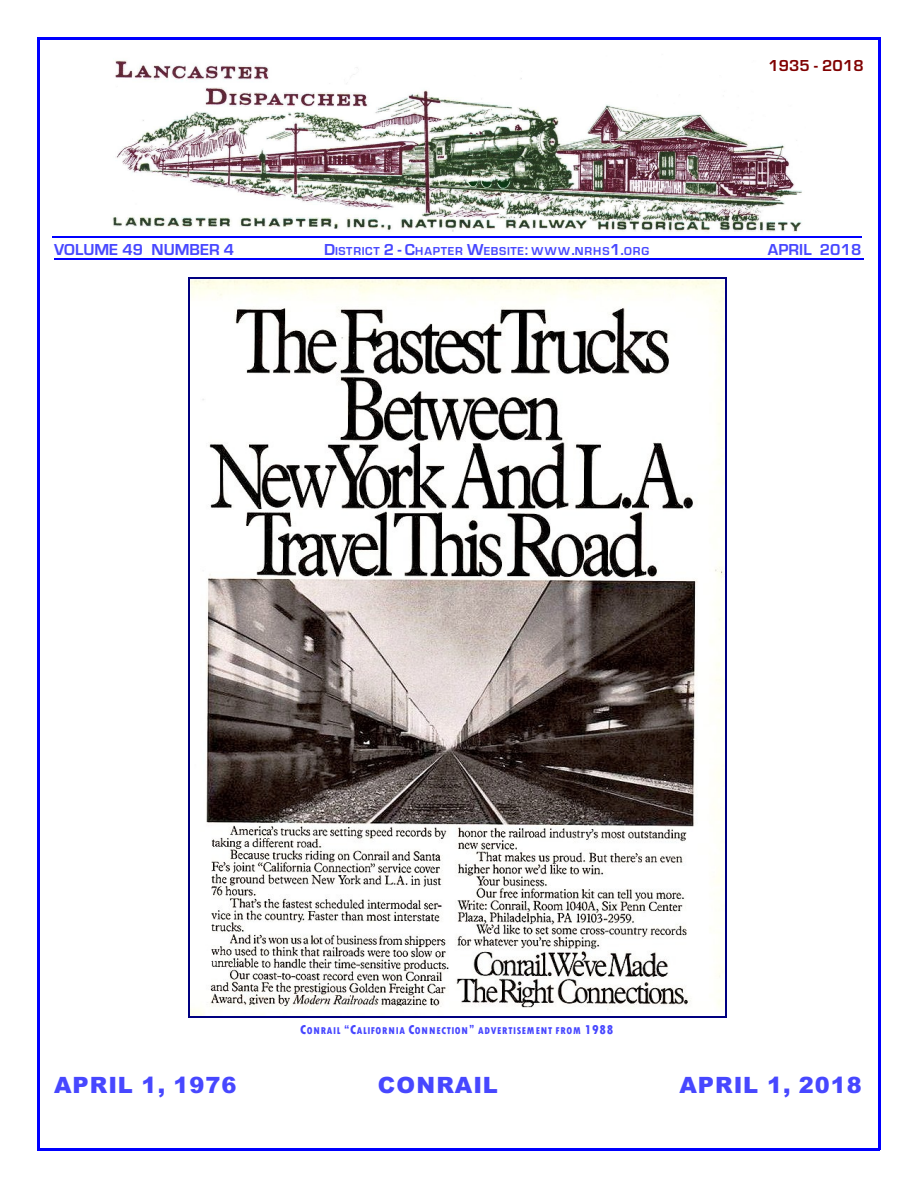
<style>
.page{position:relative;width:918px;height:1188px;background:#fff}
.page>*{position:absolute;margin:0;border:0;box-sizing:border-box;transform-origin:0 0}
.t1{font:900 22.5px "Arial";letter-spacing:.045em;color:#4747ff}
.t2{font:700 16.5px "Eurostile";color:#4747ff}
.t3{font:700 16.5px "Eurostile";color:#800000}
.t4{font:700 12px "Eurostile";letter-spacing:.07em;color:#4747ff}
.t5{font:800 condensed 10.5px "Tw Cen";letter-spacing:.07em;color:#4747ff}
.s1{font-size:16.5px}
.s2{font-size:13.5px}
</style>
<div class="page">
<hr style="left:38px;top:38px;width:2px;height:1112px;background:#00f">
<hr style="left:878px;top:38px;width:2px;height:1112px;background:#00f">
<hr style="left:38px;top:38px;width:842px;height:2px;background:#00f">
<hr style="left:38px;top:1148px;width:842px;height:2px;background:#00f">
<img style="left:112px;top:60px;width:690px;height:172px">
<hr style="left:52px;top:237px;width:810px;height:1px;background:#00f">
<hr style="left:54px;top:259px;width:810px;height:1px;background:#00f">
<img style="left:189px;top:279px;width:537px;height:737px">
<hr style="left:188px;top:277px;width:1px;height:740px;background:#000080">
<hr style="left:726px;top:277px;width:1px;height:740px;background:#000080">
<hr style="left:188px;top:277px;width:539px;height:2px;background:#000080">
<hr style="left:188px;top:1016px;width:539px;height:2px;background:#000080">
<h2 class="t3" style="left:768px;top:60px;width:97px">1935 - 2018</h2>
<h2 class="t2" style="left:54px;top:244px;width:182px">VOLUME 49 NUMBER 4</h2>
<p class="t4" style="left:324px;top:247px;width:327px"><span class="s1">D</span>ISTRICT <span class="s1">2 - C</span>HAPTER <span class="s1">W</span>EBSITE<span class="s1">:</span> WWW<span class="s1">.</span>NRHS<span class="s1">1.</span>ORG</p>
<h2 class="t2" style="left:768px;top:244px;width:95px">APRIL 2018</h2>
<p class="t5" style="left:300px;top:1026px;width:315px"><span class="s2">C</span>ONRAIL <span class="s2">“C</span>ALIFORNIA <span class="s2">C</span>ONNECTION<span class="s2">”</span> ADVERTISEMENT FROM <span class="s2">1988</span></p>
<h1 class="t1" style="left:54px;top:1077px;width:184px">APRIL 1, 1976</h1>
<h1 class="t1" style="left:378px;top:1077px;width:121px">CONRAIL</h1>
<h1 class="t1" style="left:679px;top:1077px;width:184px">APRIL 1, 2018</h1>
</div>
